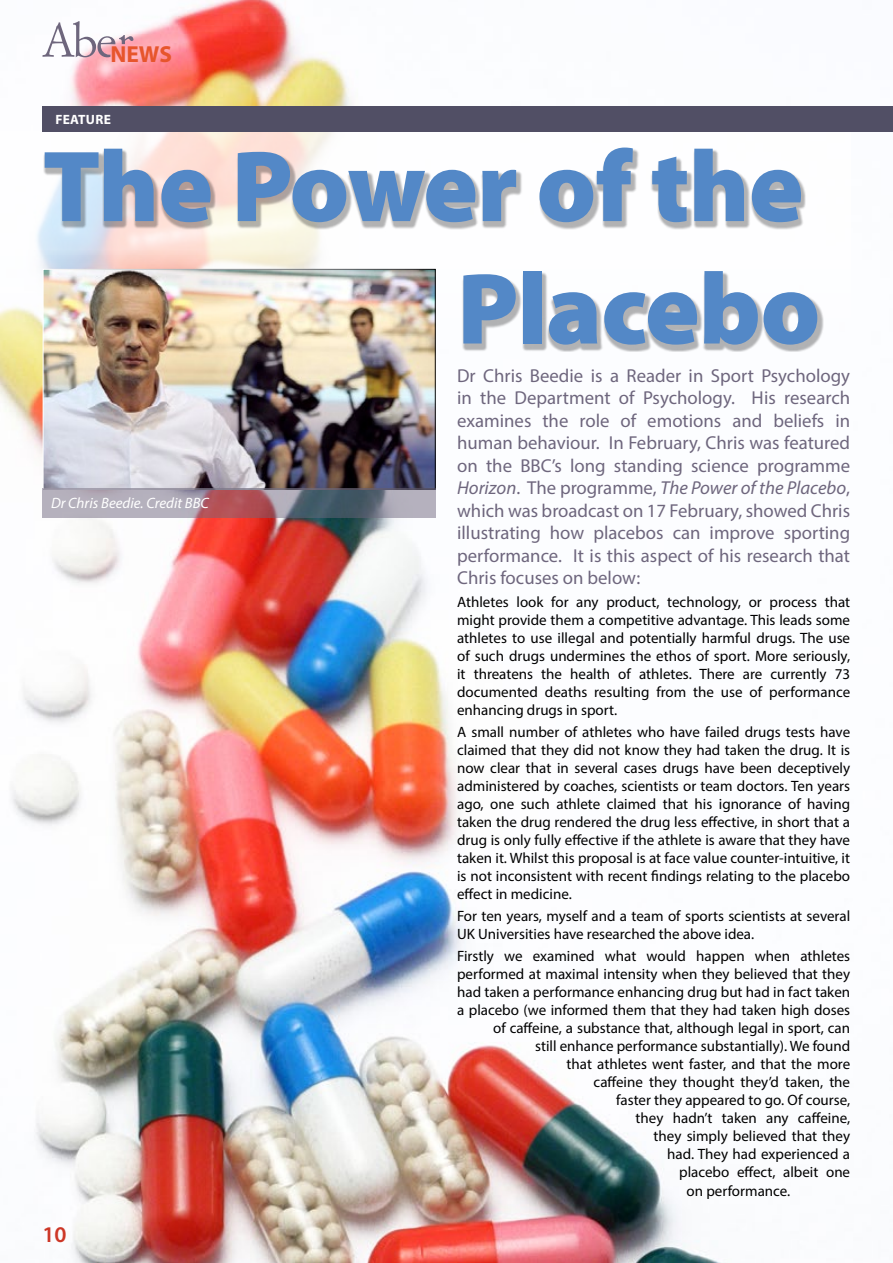
<style>
.page{position:relative;width:893px;height:1263px;background:#fff}
.page>*{position:absolute;margin:0;border:0;box-sizing:border-box;transform-origin:0 0}
.t1{font:900 102px/122.4px "Myriad Pro";letter-spacing:-.01em;color:#5388c7;text-align:right}
.t2{font:700 23.25px "Myriad Pro";color:#e7552c}
.t3{font:600 22.5px "Myriad Pro";color:#cd3727}
.t4{font:18.75px/22.5px "Myriad Pro";color:#6e667d;text-align:justify}
.t5{font:15px/18px "Myriad Pro";color:#000;text-align:justify}
.t6{font:italic 15px "Myriad Pro";color:#fff}
.t7{font:700 13.5px "Myriad Pro";letter-spacing:.02em;color:#fff}
.s1{font-style:italic}
</style>
<div class="page">
<img style="left:0;top:0;width:721px;height:1263px">
<svg style="left:0;top:132px;width:824px;height:236px"></svg>
<div style="left:43px;top:106px;width:850px;height:26px;background:#514f65"></div>
<img style="left:45px;top:352px;width:389px;height:135px">
<svg style="left:43px;top:488px;width:393px;height:30px;background:#978995"></svg>
<svg style="left:43px;top:21px;width:90px;height:36px"></svg>
<div style="left:43px;top:149px;width:780px;height:203px;background:#000;opacity:.3"></div>
<h2 class="t2" style="left:110px;top:39px;width:63px">NEWS</h2>
<p class="t7" style="left:55px;top:111px;width:57px">FEATURE</p>
<h1 class="t1" style="left:43px;top:121px;width:779px">The Power of the<br>Placebo</h1>
<p class="t4" style="left:457px;top:364px;width:395px">Dr Chris Beedie is a Reader in Sport Psychology in the Department of Psychology. His research examines the role of emotions and beliefs in human behaviour. In February, Chris was featured on the BBC’s long standing science programme <span class="s1">Horizon</span>. The programme, <span class="s1">The Power of the Placebo</span>, which was broadcast on 17 February, showed Chris illustrating how placebos can improve sporting performance. It is this aspect of his research that Chris focuses on below:</p>
<p class="t5" style="left:457px;top:592px;width:395px">Athletes look for any product, technology, or process that might provide them a competitive advantage. This leads some athletes to use illegal and potentially harmful drugs. The use of such drugs undermines the ethos of sport. More seriously, it threatens the health of athletes. There are currently 73 documented deaths resulting from the use of performance enhancing drugs in sport.</p>
<p class="t5" style="left:457px;top:723px;width:395px">A small number of athletes who have failed drugs tests have claimed that they did not know they had taken the drug. It is now clear that in several cases drugs have been deceptively administered by coaches, scientists or team doctors. Ten years ago, one such athlete claimed that his ignorance of having taken the drug rendered the drug less effective, in short that a drug is only fully effective if the athlete is aware that they have taken it. Whilst this proposal is at face value counter-intuitive, it is not inconsistent with recent findings relating to the placebo effect in medicine.</p>
<p class="t5" style="left:457px;top:907px;width:395px">For ten years, myself and a team of sports scientists at several<br>UK Universities have researched the above idea.</p>
<p class="t5" style="left:457px;top:947px;width:395px">Firstly we examined what would happen when athletes</p>
<p class="t5" style="left:457px;top:965px;width:395px">performed at maximal intensity when they believed that they</p>
<p class="t5" style="left:457px;top:983px;width:395px">had taken a performance enhancing drug but had in fact taken</p>
<p class="t5" style="left:457px;top:1001px;width:394px">a placebo (we informed them that they had taken high doses</p>
<p class="t5" style="left:493px;top:1019px;width:359px">of caffeine, a substance that, although legal in sport, can</p>
<p class="t5" style="left:535px;top:1037px;width:317px">still enhance performance substantially). We found</p>
<p class="t5" style="left:567px;top:1055px;width:285px">that athletes went faster, and that the more</p>
<p class="t5" style="left:594px;top:1073px;width:258px">caffeine they thought they’d taken, the</p>
<p class="t5" style="left:616px;top:1091px;width:236px">faster they appeared to go. Of course,</p>
<p class="t5" style="left:636px;top:1109px;width:216px">they hadn’t taken any caffeine,</p>
<p class="t5" style="left:654px;top:1127px;width:198px">they simply believed that they</p>
<p class="t5" style="left:667px;top:1145px;width:184px">had. They had experienced a</p>
<p class="t5" style="left:679px;top:1163px;width:173px">placebo effect, albeit one</p>
<p class="t5" style="left:687px;top:1181px;width:105px">on performance.</p>
<p class="t6" style="left:51px;top:494px;width:159px">Dr Chris Beedie. Credit BBC</p>
<h3 class="t3" style="left:43px;top:1220px;width:26px">10</h3>
</div>
